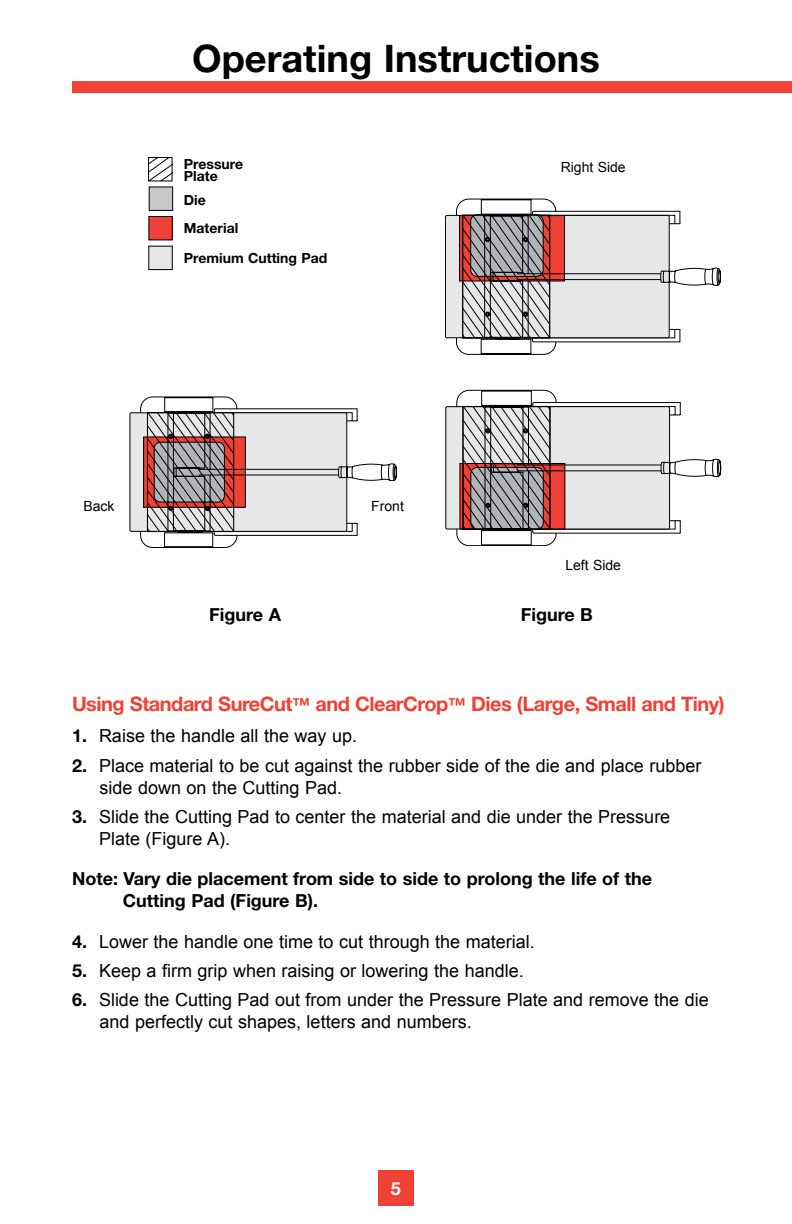
<style>
.page{position:relative;width:792px;height:1224px;background:#fff}
.page>*{position:absolute;margin:0;border:0;box-sizing:border-box;transform-origin:0 0}
.t1{font:700 38px "Helvetica Neue";color:#000}
.t2{font:700 20px "Helvetica Neue";letter-spacing:-.025em;color:#ef4135}
.t3{font:18px/22px "Arial";color:#000}
.t4{font:700 18px/22px "Helvetica Neue";color:#000}
.t5{font:700 18px "Helvetica Neue";color:#fff}
.t6{font:700 14px/12px "Helvetica Neue";color:#000}
.t7{font:14px "Arial";color:#000}
.s1{font-size:18px}
.s2{font-family:"Helvetica Neue";font-weight:700}
</style>
<div class="page">
<div style="left:378px;top:1170px;width:36px;height:36px;background:#ef4135"></div>
<svg style="left:445px;top:390px;width:276px;height:156px"></svg>
<svg style="left:445px;top:199px;width:276px;height:156px"></svg>
<svg style="left:130px;top:397px;width:267px;height:151px"></svg>
<svg style="left:150px;top:159px;width:21px;height:20px"></svg>
<div style="left:148px;top:157px;width:25px;height:24px;border:1px solid #000"></div>
<div style="left:149px;top:187px;width:24px;height:23px;background:#c6c8ca"></div>
<div style="left:149px;top:186px;width:24px;height:25px;border:1px solid #000"></div>
<div style="left:149px;top:216px;width:23px;height:24px;background:#ef4135"></div>
<div style="left:148px;top:216px;width:25px;height:24px;border:1px solid #000"></div>
<div style="left:149px;top:246px;width:23px;height:24px;background:#e7e7e8"></div>
<div style="left:148px;top:246px;width:25px;height:24px;border:1px solid #000"></div>
<div style="left:72px;top:81px;width:720px;height:12px;background:#ef4135"></div>
<h1 class="t1" style="left:192px;top:35px;width:409px">Operating Instructions</h1>
<p class="t6" style="left:184px;top:158px;width:61px">Pressure<br>Plate</p>
<p class="t6" style="left:184px;top:186px;width:56px;line-height:28px">Die<br>Material</p>
<p class="t6" style="left:184px;top:252px;width:145px">Premium Cutting Pad</p>
<p class="t7" style="left:83px;top:498px;width:33px">Back</p>
<p class="t4" style="left:209px;top:603px;width:73px">Figure A</p>
<p class="t7" style="left:371px;top:498px;width:34px">Front</p>
<p class="t7" style="left:561px;top:159px;width:66px">Right Side</p>
<p class="t7" style="left:565px;top:557px;width:57px">Left Side</p>
<p class="t4" style="left:521px;top:603px;width:74px">Figure B</p>
<p class="t2" style="left:72px;top:692px;width:654px">Using Standard SureCut<span class="s1">™</span> and ClearCrop<span class="s1">™</span> Dies (Large, Small and Tiny)</p>
<p class="t3" style="left:72px;top:725px;width:287px"><span class="s2">1.</span> Raise the handle all the way up.</p>
<p class="t3" style="left:100px;top:754px;width:603px;text-indent:-28px"><span class="s2">2.</span> Place material to be cut against the rubber side of the die and place rubber side down on the Cutting Pad.</p>
<p class="t3" style="left:99px;top:805px;width:573px;text-indent:-27px"><span class="s2">3.</span> Slide the Cutting Pad to center the material and die under the Pressure<br>Plate (Figure A).</p>
<p class="t4" style="left:123px;top:867px;width:531px;text-indent:-51px">Note: Vary die placement from side to side to prolong the life of the<br>Cutting Pad (Figure B).</p>
<p class="t3" style="left:72px;top:930px;width:464px"><span class="s2">4.</span> Lower the handle one time to cut through the material.</p>
<p class="t3" style="left:72px;top:959px;width:453px"><span class="s2">5.</span> Keep a firm grip when raising or lowering the handle.</p>
<p class="t3" style="left:100px;top:989px;width:611px;text-indent:-28px"><span class="s2">6.</span> Slide the Cutting Pad out from under the Pressure Plate and remove the die and perfectly cut shapes, letters and numbers.</p>
<p class="t5" style="left:391px;top:1178px;width:12px">5</p>
</div>
